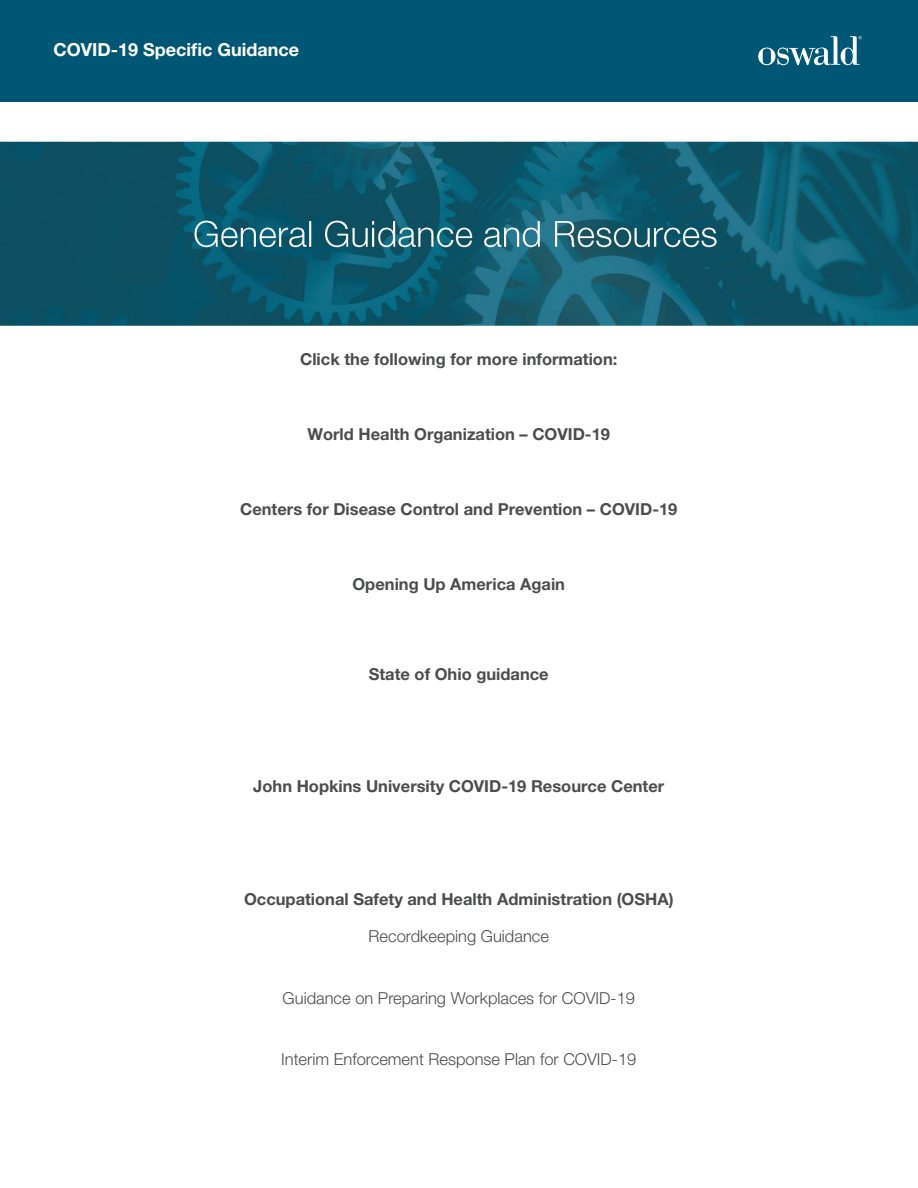
<style>
.page{position:relative;width:918px;height:1188px;background:#fff}
.page>*{position:absolute;margin:0;border:0;box-sizing:border-box;transform-origin:0 0}
.t1{font:700 18px "Helvetica Neue LT Pro";color:#fff}
.t2{font:700 16.5px "Helvetica Neue LT Pro";color:#4b4c4d}
.t3{font:300 16.5px "Helvetica Neue LT Pro";color:#4b4c4d}
</style>
<div class="page">
<div style="left:0;top:0;width:918px;height:101px;background:#005775"></div>
<svg style="left:758px;top:36px;width:104px;height:29px"></svg>
<img style="left:0;top:141px;width:918px;height:186px">
<p class="t1" style="left:54px;top:39px;width:247px">COVID-19 Specific Guidance</p>
<p class="t2" style="left:300px;top:349px;width:319px">Click the following for more information:</p>
<p class="t2" style="left:308px;top:424px;width:304px">World Health Organization – COVID-19</p>
<p class="t2" style="left:240px;top:499px;width:439px">Centers for Disease Control and Prevention – COVID-19</p>
<p class="t2" style="left:352px;top:574px;width:214px">Opening Up America Again</p>
<p class="t2" style="left:369px;top:664px;width:181px">State of Ohio guidance</p>
<p class="t2" style="left:253px;top:776px;width:413px">John Hopkins University COVID-19 Resource Center</p>
<p class="t2" style="left:244px;top:889px;width:431px">Occupational Safety and Health Administration (OSHA)</p>
<p class="t3" style="left:369px;top:926px;width:182px">Recordkeeping Guidance</p>
<p class="t3" style="left:283px;top:988px;width:354px">Guidance on Preparing Workplaces for COVID-19</p>
<p class="t3" style="left:281px;top:1049px;width:357px">Interim Enforcement Response Plan for COVID-19</p>
</div>
